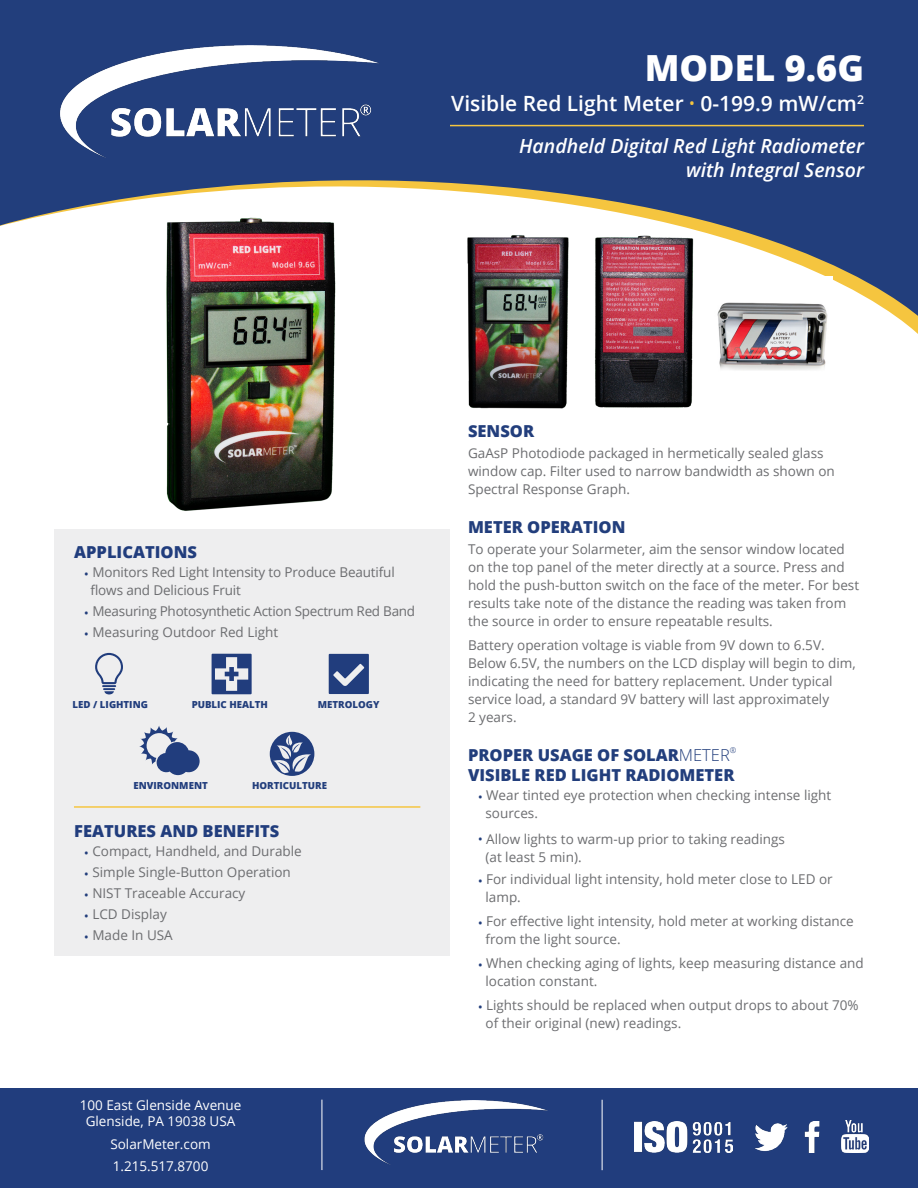
<style>
.page{position:relative;width:918px;height:1188px;background:#fff}
.page>*{position:absolute;margin:0;border:0;box-sizing:border-box;transform-origin:0 0}
.t1{font:800 36px "Open Sans";color:#fff}
.t2{font:600 21px "Open Sans";color:#fff}
.t3{font:italic 600 19.5px "Open Sans";color:#fff}
.t4{font:800 16.5px "Open Sans";color:#223e7c}
.t5{font:800 16.5px "Open Sans";color:#213d7d}
.t6{font:13.5px/18px "Open Sans";color:#6c6d70}
.t7{font:13.5px "Open Sans";color:#fff}
.t8{font:13.5px "Open Sans";letter-spacing:-.02em;color:#6c6d70}
.t9{font:800 9.75px "Open Sans";color:#223e7c}
.t10{font:800 9.75px "Open Sans";color:#213d7d}
.t11{font:300 7.8px "Open Sans";color:#223e7c}
.s1{font-size:13.5px;color:#f5c53f}
.s2{font-family:"Roboto";color:#223e7c}
.s3{font-weight:300}
</style>
<div class="page">
<div style="left:54px;top:529px;width:396px;height:427px;background:#eeeeef"></div>
<svg style="left:0;top:0;width:918px;height:328px;fill:#223e7c"></svg>
<hr style="left:450px;top:125px;width:414px;height:1px;background:#f5c53f">
<img style="left:54px;top:46px;width:341px;height:111px">
<div style="left:0;top:1089px;width:918px;height:99px;background:#213d7d"></div>
<img style="left:364px;top:1100px;width:184px;height:64px">
<hr style="left:322px;top:1100px;width:1px;height:70px;background:#fff">
<hr style="left:602px;top:1100px;width:1px;height:70px;background:#fff">
<img style="left:635px;top:1122px;width:98px;height:30px">
<img style="left:841px;top:1120px;width:27px;height:33px">
<img style="left:804px;top:1122px;width:16px;height:31px">
<img style="left:755px;top:1123px;width:33px;height:28px">
<img style="left:152px;top:196px;width:197px;height:315px">
<img style="left:457px;top:220px;width:120px;height:189px">
<img style="left:584px;top:220px;width:120px;height:188px">
<img style="left:713px;top:277px;width:119px;height:93px">
<hr style="left:74px;top:806px;width:346px;height:2px;background:#f5c541">
<svg style="left:212px;top:654px;width:40px;height:40px"></svg>
<svg style="left:329px;top:654px;width:40px;height:40px;background:#3e568d"></svg>
<svg style="left:95px;top:653px;width:28px;height:41px"></svg>
<svg style="left:139px;top:726px;width:61px;height:49px"></svg>
<svg style="left:270px;top:732px;width:44px;height:44px"></svg>
<p class="t1" style="left:645px;top:41px;width:221px">MODEL 9.6G</p>
<p class="t2" style="left:451px;top:89px;width:414px">Visible Red Light Meter <span class="s1">•</span> 0-199.9 mW/cm<sup>2</sup></p>
<p class="t3" style="left:519px;top:132px;width:346px">Handheld Digital Red Light Radiometer</p>
<p class="t3" style="left:686px;top:156px;width:179px">with Integral Sensor</p>
<p class="t5" style="left:74px;top:539px;width:124px">APPLICATIONS</p>
<p class="t6" style="left:90px;top:563px;width:306px;text-indent:-6px"><span class="s2">•</span> Monitors Red Light Intensity to Produce Beautiful flows and Delicious Fruit</p>
<p class="t8" style="left:84px;top:602px;width:332px"><span class="s2">•</span> Measuring Photosynthetic Action Spectrum Red Band</p>
<p class="t6" style="left:84px;top:623px;width:195px"><span class="s2">•</span> Measuring Outdoor Red Light</p>
<p class="t10" style="left:73px;top:697px;width:77px">LED / LIGHTING</p>
<p class="t9" style="left:192px;top:697px;width:78px">PUBLIC HEALTH</p>
<p class="t9" style="left:318px;top:697px;width:63px">METROLOGY</p>
<p class="t10" style="left:133px;top:778px;width:76px">ENVIRONMENT</p>
<p class="t9" style="left:252px;top:778px;width:76px">HORTICULTURE</p>
<p class="t5" style="left:74px;top:818px;width:207px">FEATURES AND BENEFITS</p>
<p class="t6" style="left:84px;top:842px;width:219px"><span class="s2">•</span> Compact, Handheld, and Durable</p>
<p class="t6" style="left:84px;top:863px;width:208px"><span class="s2">•</span> Simple Single-Button Operation</p>
<p class="t6" style="left:84px;top:884px;width:163px"><span class="s2">•</span> NIST Traceable Accuracy</p>
<p class="t6" style="left:84px;top:905px;width:84px"><span class="s2">•</span> LCD Display</p>
<p class="t6" style="left:84px;top:926px;width:90px"><span class="s2">•</span> Made In USA</p>
<p class="t7" style="left:80px;top:1096px;width:163px">100 East Glenside Avenue</p>
<p class="t7" style="left:86px;top:1112px;width:151px">Glenside, PA 19038 USA</p>
<p class="t7" style="left:110px;top:1135px;width:102px">SolarMeter.com</p>
<p class="t7" style="left:113px;top:1157px;width:97px">1.215.517.8700</p>
<p class="t4" style="left:468px;top:418px;width:68px">SENSOR</p>
<p class="t6" style="left:468px;top:443px;width:368px">GaAsP Photodiode packaged in hermetically sealed glass window cap. Filter used to narrow bandwidth as shown on<br>Spectral Response Graph.</p>
<p class="t4" style="left:468px;top:514px;width:159px">METER OPERATION</p>
<p class="t6" style="left:468px;top:539px;width:393px">To operate your Solarmeter, aim the sensor window located on the top panel of the meter directly at a source. Press and hold the push-button switch on the face of the meter. For best results take note of the distance the reading was taken from the source in order to ensure repeatable results.</p>
<p class="t6" style="left:468px;top:635px;width:389px">Battery operation voltage is viable from 9V down to 6.5V.<br>Below 6.5V, the numbers on the LCD display will begin to dim, indicating the need for battery replacement. Under typical</p>
<p class="t6" style="left:468px;top:689px;width:363px">service load, a standard 9V battery will last approximately</p>
<p class="t6" style="left:468px;top:707px;width:50px">2 years.</p>
<p class="t4" style="left:468px;top:742px;width:263px">PROPER USAGE OF SOLAR<span class="s3">METER</span></p>
<p class="t11" style="left:730px;top:745px;width:8px">®</p>
<p class="t4" style="left:468px;top:762px;width:268px">VISIBLE RED LIGHT RADIOMETER</p>
<p class="t6" style="left:478px;top:786px;width:355px"><span class="s2">•</span> Wear tinted eye protection when checking intense light</p>
<p class="t6" style="left:486px;top:804px;width:54px">sources.</p>
<p class="t6" style="left:478px;top:829px;width:308px"><span class="s2">•</span> Allow lights to warm-up prior to taking readings</p>
<p class="t6" style="left:486px;top:847px;width:98px">(at least 5 min).</p>
<p class="t6" style="left:478px;top:870px;width:356px"><span class="s2">•</span> For individual light intensity, hold meter close to LED or</p>
<p class="t6" style="left:486px;top:888px;width:37px">lamp.</p>
<p class="t6" style="left:478px;top:912px;width:377px"><span class="s2">•</span> For effective light intensity, hold meter at working distance</p>
<p class="t6" style="left:486px;top:930px;width:137px">from the light source.</p>
<p class="t6" style="left:478px;top:954px;width:387px"><span class="s2">•</span> When checking aging of lights, keep measuring distance and</p>
<p class="t6" style="left:486px;top:972px;width:113px">location constant.</p>
<p class="t6" style="left:478px;top:996px;width:382px"><span class="s2">•</span> Lights should be replaced when output drops to about 70%</p>
<p class="t6" style="left:486px;top:1014px;width:197px">of their original (new) readings.</p>
</div>
